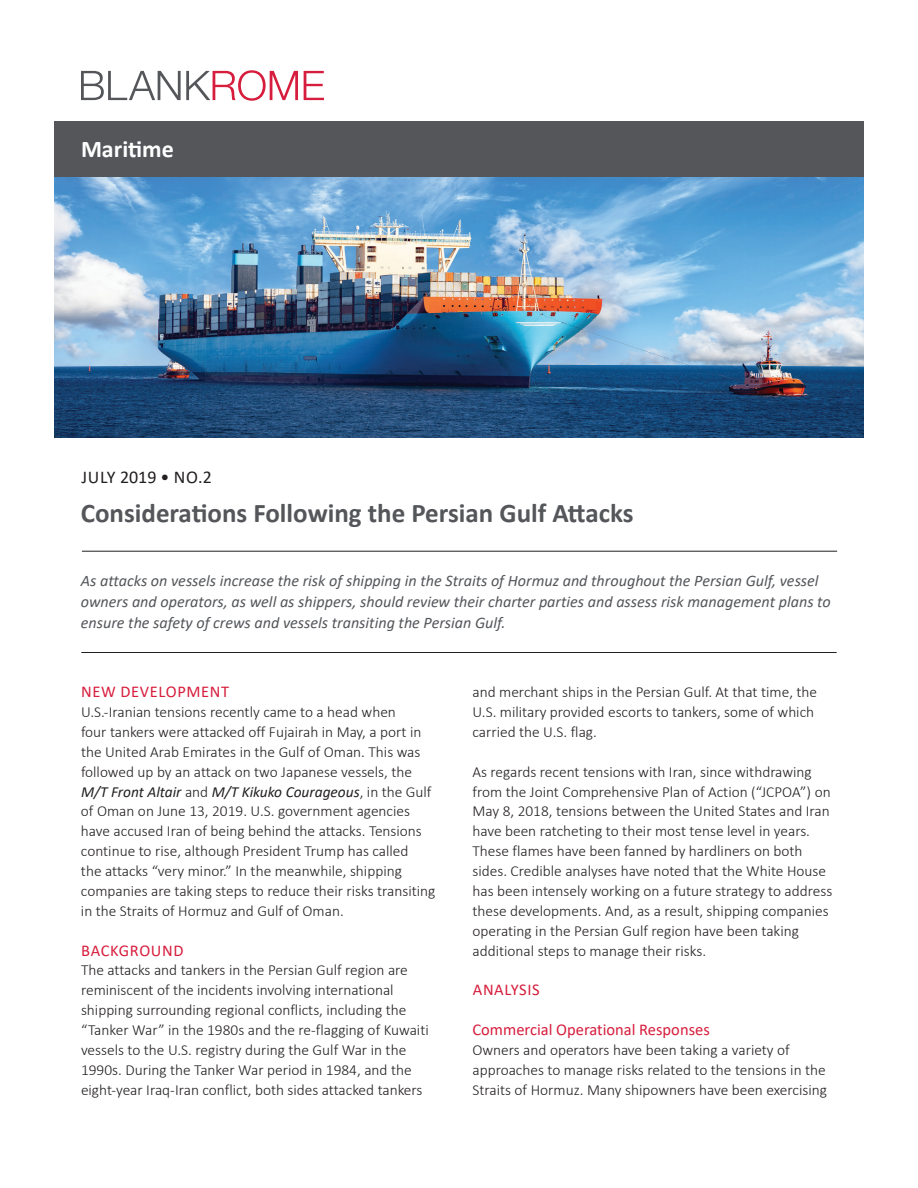
<style>
.page{position:relative;width:918px;height:1188px;background:#fff}
.page>*{position:absolute;margin:0;border:0;box-sizing:border-box;transform-origin:0 0}
.t1{font:700 27px "Calibri";color:#54565a}
.t2{font:700 24px "Calibri";color:#fff}
.t3{font:18px "Calibri";color:#231f20}
.t4{font:16.5px "Calibri";letter-spacing:.04em;color:#d71d3d}
.t5{font:16.5px "Calibri";color:#d71d3d}
.t6{font:italic 16.2px/21px "Calibri";color:#54565a}
.t7{font:300 15.3px/20px "Calibri";color:#231f20}
.s1{font-weight:400;font-style:italic}
</style>
<div class="page">
<img style="left:54px;top:177px;width:810px;height:260px">
<div style="left:54px;top:122px;width:810px;height:55px;background:#54565a"></div>
<hr style="left:81px;top:652px;width:756px;height:1px;background:#231f20">
<hr style="left:82px;top:551px;width:755px;height:1px;background:#231f20">
<svg style="left:81px;top:70px;width:217px;height:31px"></svg>
<svg style="left:304px;top:71px;width:20px;height:29px"></svg>
<h2 class="t2" style="left:81px;top:132px;width:94px">Maritime</h2>
<p class="t3" style="left:81px;top:465px;width:132px">JULY 2019 • NO.2</p>
<h1 class="t1" style="left:81px;top:494px;width:554px">Considerations Following the Persian Gulf Attacks</h1>
<p class="t6" style="left:81px;top:569px;width:751px">As attacks on vessels increase the risk of shipping in the Straits of Hormuz and throughout the Persian Gulf, vessel owners and operators, as well as shippers, should review their charter parties and assess risk management plans to ensure the safety of crews and vessels transiting the Persian Gulf.</p>
<p class="t4" style="left:81px;top:680px;width:149px">NEW DEVELOPMENT</p>
<p class="t7" style="left:81px;top:702px;width:356px">U.S.-Iranian tensions recently came to a head when<br>four tankers were attacked off Fujairah in May, a port in the United Arab Emirates in the Gulf of Oman. This was followed up by an attack on two Japanese vessels, the <span class="s1">M/T Front Altair</span> and <span class="s1">M/T Kikuko Courageous</span>, in the Gulf of Oman on June 13, 2019. U.S. government agencies have accused Iran of being behind the attacks. Tensions continue to rise, although President Trump has called<br>the attacks “very minor.” In the meanwhile, shipping companies are taking steps to reduce their risks transiting in the Straits of Hormuz and Gulf of Oman.</p>
<p class="t4" style="left:81px;top:939px;width:104px">BACKGROUND</p>
<p class="t7" style="left:81px;top:960px;width:349px">The attacks and tankers in the Persian Gulf region are reminiscent of the incidents involving international shipping surrounding regional conflicts, including the “Tanker War” in the 1980s and the re-flagging of Kuwaiti vessels to the U.S. registry during the Gulf War in the 1990s. During the Tanker War period in 1984, and the eight-year Iraq-Iran conflict, both sides attacked tankers</p>
<p class="t7" style="left:472px;top:682px;width:346px">and merchant ships in the Persian Gulf. At that time, the<br>U.S. military provided escorts to tankers, some of which carried the U.S. flag.</p>
<p class="t7" style="left:472px;top:761px;width:361px">As regards recent tensions with Iran, since withdrawing from the Joint Comprehensive Plan of Action (“JCPOA”) on May 8, 2018, tensions between the United States and Iran have been ratcheting to their most tense level in years.<br>These flames have been fanned by hardliners on both sides. Credible analyses have noted that the White House has been intensely working on a future strategy to address these developments. And, as a result, shipping companies operating in the Persian Gulf region have been taking additional steps to manage their risks.</p>
<p class="t4" style="left:473px;top:978px;width:69px">ANALYSIS</p>
<p class="t5" style="left:472px;top:1018px;width:239px">Commercial Operational Responses</p>
<p class="t7" style="left:472px;top:1040px;width:356px">Owners and operators have been taking a variety of approaches to manage risks related to the tensions in the<br>Straits of Hormuz. Many shipowners have been exercising</p>
</div>
